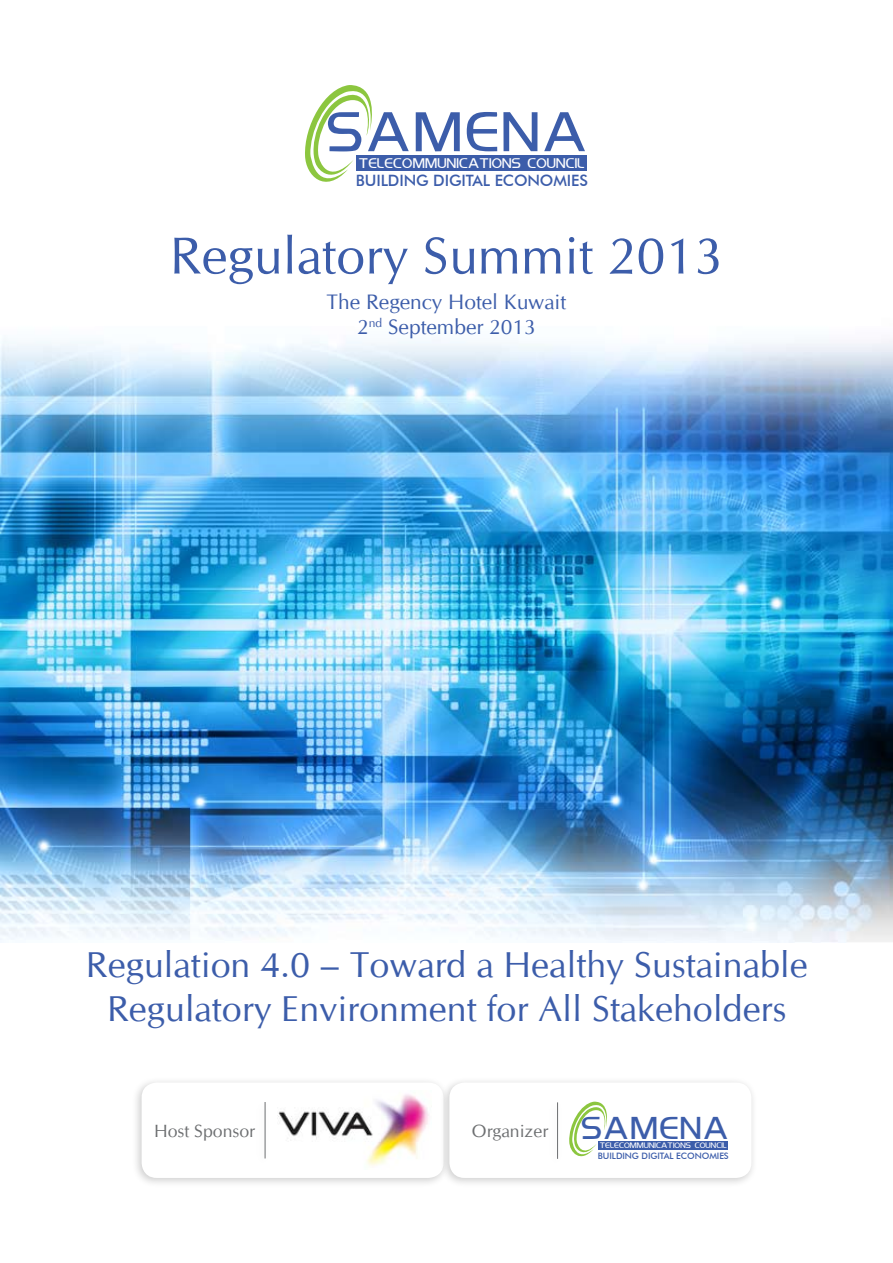
<style>
.page{position:relative;width:893px;height:1263px;background:#fff}
.page>*{position:absolute;margin:0;border:0;box-sizing:border-box;transform-origin:0 0}
.t1{font:54.6px "Koshgarian";letter-spacing:.055em;color:#3c5daa}
.t2{font:52.2px "CG Omega";color:#3c5daa}
.t3{font:36px/43.2px "CG Omega";color:#3c5daa;text-align:center}
.t4{font:30.75px "Koshgarian";letter-spacing:.055em;color:#3c5daa}
.t5{font:21px/25.2px "CG Omega";color:#3c5daa;text-align:center}
.t6{font:17.7px "CG Omega";color:#6d6f71}
.t7{font:500 15.6px "Futura BT";letter-spacing:-.01em;color:#3c5daa}
.t8{font:13.65px "Koshgarian";letter-spacing:.02em;color:#fff}
.t9{font:500 8.85px "Futura BT";letter-spacing:-.01em;color:#3c5daa}
.t10{font:7.65px "Koshgarian";letter-spacing:.02em;color:#fff}
</style>
<div class="page">
<img style="left:0;top:338px;width:893px;height:604px">
<div style="left:357px;top:156px;width:230px;height:15px;background:#3c5daa"></div>
<svg style="left:305px;top:85px;width:72px;height:97px"></svg>
<div style="left:131px;top:1076px;width:325px;height:119px;background:#000;opacity:.2"></div>
<div style="left:142px;top:1082px;width:302px;height:96px;background:#fff;border-radius:15px"></div>
<div style="left:439px;top:1076px;width:325px;height:119px;background:#000;opacity:.2"></div>
<div style="left:449px;top:1082px;width:302px;height:96px;background:#fff;border-radius:15px"></div>
<img style="left:278px;top:1094px;width:151px;height:72px">
<hr style="left:265px;top:1102px;width:1px;height:56px;background:#6d6f71">
<div style="left:598px;top:1141px;width:130px;height:9px;background:#3c5daa"></div>
<svg style="left:571px;top:1101px;width:36px;height:56px"></svg>
<hr style="left:557px;top:1102px;width:1px;height:57px;background:#6d6f71">
<h1 class="t1" style="left:327px;top:101px;width:261px">SAMENA</h1>
<p class="t7" style="left:356px;top:171px;width:233px">BUILDING DIGITAL ECONOMIES</p>
<p class="t8" style="left:359px;top:155px;width:227px">TELECOMMUNICATIONS COUNCIL</p>
<h2 class="t2" style="left:170px;top:224px;width:555px">Regulatory Summit 2013</h2>
<p class="t5" style="left:327px;top:289px;width:241px">The Regency Hotel Kuwait<br>2<sup>nd</sup> September 2013</p>
<p class="t3" style="left:86px;top:944px;width:723px">Regulation 4.0 – Toward a Healthy Sustainable<br>Regulatory Environment for All Stakeholders</p>
<p class="t6" style="left:154px;top:1120px;width:103px">Host Sponsor</p>
<p class="t4" style="left:582px;top:1111px;width:148px">SAMENA</p>
<p class="t9" style="left:598px;top:1150px;width:132px">BUILDING DIGITAL ECONOMIES</p>
<p class="t6" style="left:472px;top:1120px;width:78px">Organizer</p>
<p class="t10" style="left:600px;top:1141px;width:129px">TELECOMMUNICATIONS COUNCIL</p>
</div>
